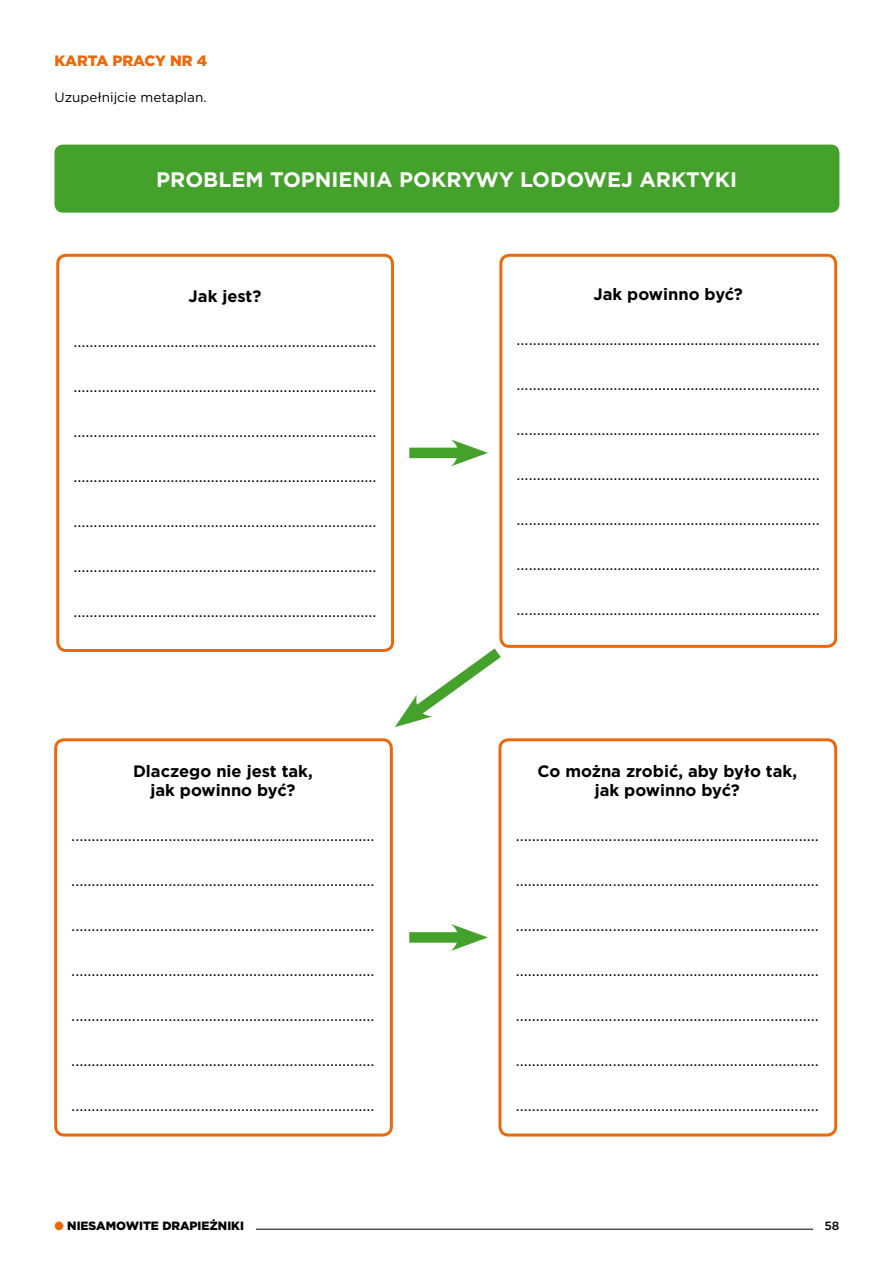
<style>
.page{position:relative;width:893px;height:1263px;background:#fff}
.page>*{position:absolute;margin:0;border:0;box-sizing:border-box;transform-origin:0 0}
.t1{font:700 21px "Gotham";color:#fff}
.t2{font:16.5px "Gotham";color:#000}
.t3{font:700 16.5px/19.5px "Gotham";color:#000;text-align:center}
.t4{font:900 15px "Gotham";letter-spacing:-.015em;color:#eb690b}
.t5{font:13.5px "Gotham";color:#000}
.t6{font:900 12px "Gotham";color:#000}
.t7{font:500 12px "Gotham";color:#000}
.s1{color:#eb690b}
</style>
<div class="page">
<hr style="left:256px;top:1229px;width:557px;height:1px;background:#000">
<div style="left:56px;top:254px;width:338px;height:398px;border:3px solid #eb690b;border-radius:9px"></div>
<div style="left:54px;top:738px;width:339px;height:398px;border:3px solid #eb690b;border-radius:9px"></div>
<div style="left:499px;top:254px;width:338px;height:394px;border:3px solid #eb690b;border-radius:9px"></div>
<div style="left:498px;top:738px;width:339px;height:398px;border:3px solid #eb690b;border-radius:9px"></div>
<div style="left:54px;top:145px;width:785px;height:68px;background:#44a12b;border-radius:9px"></div>
<div style="left:409px;top:448px;width:58px;height:10px;background:#44a12b"></div>
<svg style="left:451px;top:439px;width:37px;height:27px"></svg>
<div style="left:409px;top:932px;width:58px;height:11px;background:#44a12b"></div>
<svg style="left:451px;top:924px;width:37px;height:27px"></svg>
<svg style="left:395px;top:638px;width:117px;height:89px"></svg>
<p class="t4" style="left:54px;top:50px;width:154px">KARTA PRACY NR 4</p>
<p class="t5" style="left:54px;top:89px;width:154px">Uzupełnijcie metaplan.</p>
<p class="t1" style="left:156px;top:166px;width:583px">PROBLEM TOPNIENIA POKRYWY LODOWEJ ARKTYKI</p>
<p class="t3" style="left:189px;top:286px;width:74px">Jak jest?</p>
<p class="t3" style="left:593px;top:284px;width:151px">Jak powinno być?</p>
<p class="t2" style="left:73px;top:331px;width:305px">...........................................................................</p>
<p class="t2" style="left:517px;top:328px;width:305px">...........................................................................</p>
<p class="t2" style="left:73px;top:376px;width:305px">...........................................................................</p>
<p class="t2" style="left:517px;top:373px;width:305px">...........................................................................</p>
<p class="t2" style="left:73px;top:421px;width:305px">...........................................................................</p>
<p class="t2" style="left:517px;top:418px;width:305px">...........................................................................</p>
<p class="t2" style="left:73px;top:466px;width:305px">...........................................................................</p>
<p class="t2" style="left:517px;top:463px;width:305px">...........................................................................</p>
<p class="t2" style="left:73px;top:511px;width:305px">...........................................................................</p>
<p class="t2" style="left:517px;top:508px;width:305px">...........................................................................</p>
<p class="t2" style="left:73px;top:556px;width:305px">...........................................................................</p>
<p class="t2" style="left:517px;top:553px;width:305px">...........................................................................</p>
<p class="t2" style="left:73px;top:601px;width:305px">...........................................................................</p>
<p class="t2" style="left:517px;top:598px;width:305px">...........................................................................</p>
<p class="t3" style="left:133px;top:761px;width:181px">Dlaczego nie jest tak, jak powinno być?</p>
<p class="t3" style="left:537px;top:761px;width:261px">Co można zrobić, aby było tak, jak powinno być?</p>
<p class="t2" style="left:71px;top:825px;width:305px">...........................................................................</p>
<p class="t2" style="left:516px;top:825px;width:305px">...........................................................................</p>
<p class="t2" style="left:71px;top:870px;width:305px">...........................................................................</p>
<p class="t2" style="left:516px;top:870px;width:305px">...........................................................................</p>
<p class="t2" style="left:71px;top:915px;width:305px">...........................................................................</p>
<p class="t2" style="left:516px;top:915px;width:305px">...........................................................................</p>
<p class="t2" style="left:71px;top:960px;width:305px">...........................................................................</p>
<p class="t2" style="left:516px;top:960px;width:305px">...........................................................................</p>
<p class="t2" style="left:71px;top:1005px;width:305px">...........................................................................</p>
<p class="t2" style="left:516px;top:1005px;width:305px">...........................................................................</p>
<p class="t2" style="left:71px;top:1050px;width:305px">...........................................................................</p>
<p class="t2" style="left:516px;top:1050px;width:305px">...........................................................................</p>
<p class="t2" style="left:71px;top:1095px;width:305px">...........................................................................</p>
<p class="t2" style="left:516px;top:1095px;width:305px">...........................................................................</p>
<p class="t6" style="left:54px;top:1217px;width:191px"><span class="s1">●</span> NIESAMOWITE DRAPIEŻNIKI</p>
<p class="t7" style="left:824px;top:1218px;width:17px">58</p>
</div>
